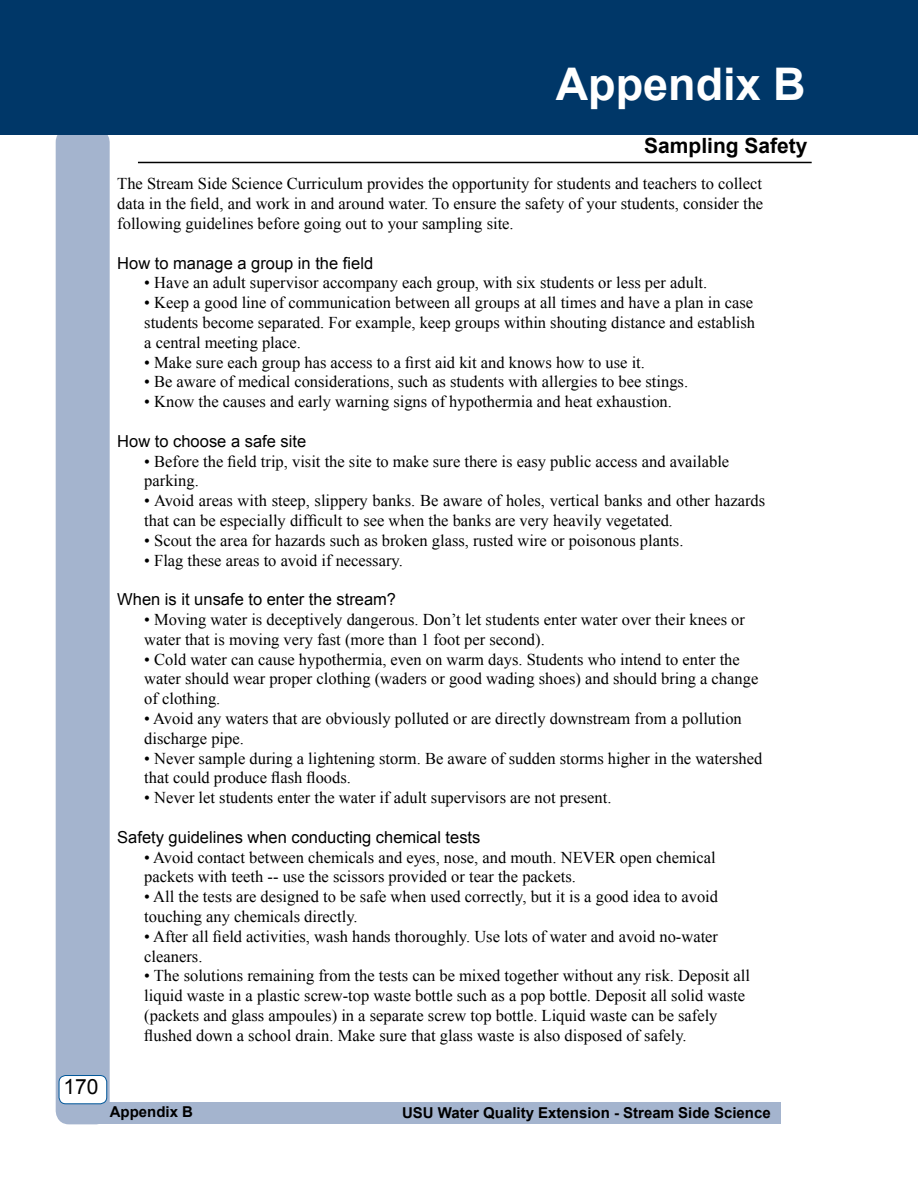
<style>
.page{position:relative;width:918px;height:1188px;background:#fff}
.page>*{position:absolute;margin:0;border:0;box-sizing:border-box;transform-origin:0 0}
.Headline{font:700 45px "Arial";color:#fff}
.Subhead_1{font:700 21px "Arial";color:#000}
.Arial_14{font:21px "Arial";color:#000}
.Subhead_1-2{font:16.5px/19.8px "Times New Roman";color:#000}
.Subhead_1-3{font:16.5px "Arial";color:#000}
.Subhead_1-4{font:700 15px "Arial";color:#000}
</style>
<div class="page">
<div style="left:56px;top:129px;width:54px;height:995px;background:#a4b4ce;border-radius:14px"></div>
<div style="left:0;top:0;width:918px;height:134px;background:#003768"></div>
<hr style="left:138px;top:162px;width:674px;height:1px;background:#000">
<div style="left:91px;top:1102px;width:690px;height:22px;background:#a4b4ce"></div>
<div style="left:59px;top:1076px;width:48px;height:28px;background:#fff;border-radius:7px"></div>
<div style="left:59px;top:1075px;width:48px;height:29px;border:1px solid #005699;border-radius:7px"></div>
<p class="Headline" style="left:556px;top:54px;width:252px">Appendix B</p>
<p class="Subhead_1" style="left:644px;top:132px;width:165px">Sampling Safety</p>
<p class="Subhead_1-2" style="left:117px;top:174px;width:648px;text-align:justify">The Stream Side Science Curriculum provides the opportunity for students and teachers to collect data in the field, and work in and around water. To ensure the safety of your students, consider the following guidelines before going out to your sampling site.</p>
<p class="Subhead_1-3" style="left:117px;top:252px;width:257px">How to manage a group in the field</p>
<p class="Subhead_1-2" style="left:144px;top:273px;width:565px">• Have an adult supervisor accompany each group, with six students or less per adult.</p>
<p class="Subhead_1-2" style="left:144px;top:292px;width:612px">• Keep a good line of communication between all groups at all times and have a plan in case students become separated. For example, keep groups within shouting distance and establish a central meeting place.</p>
<p class="Subhead_1-2" style="left:144px;top:352px;width:502px">• Make sure each group has access to a first aid kit and knows how to use it.</p>
<p class="Subhead_1-2" style="left:144px;top:372px;width:545px">• Be aware of medical considerations, such as students with allergies to bee stings.</p>
<p class="Subhead_1-2" style="left:144px;top:391px;width:529px">• Know the causes and early warning signs of hypothermia and heat exhaustion.</p>
<p class="Subhead_1-3" style="left:117px;top:430px;width:190px">How to choose a safe site</p>
<p class="Subhead_1-2" style="left:144px;top:451px;width:587px">• Before the field trip, visit the site to make sure there is easy public access and available parking.</p>
<p class="Subhead_1-2" style="left:144px;top:490px;width:623px">• Avoid areas with steep, slippery banks. Be aware of holes, vertical banks and other hazards that can be especially difficult to see when the banks are very heavily vegetated.</p>
<p class="Subhead_1-2" style="left:144px;top:530px;width:541px">• Scout the area for hazards such as broken glass, rusted wire or poisonous plants.</p>
<p class="Subhead_1-2" style="left:144px;top:550px;width:260px">• Flag these areas to avoid if necessary.</p>
<p class="Subhead_1-3" style="left:117px;top:589px;width:280px">When is it unsafe to enter the stream?</p>
<p class="Subhead_1-2" style="left:144px;top:609px;width:602px">• Moving water is deceptively dangerous. Don’t let students enter water over their knees or water that is moving very fast (more than 1 foot per second).</p>
<p class="Subhead_1-2" style="left:144px;top:649px;width:616px">• Cold water can cause hypothermia, even on warm days. Students who intend to enter the water should wear proper clothing (waders or good wading shoes) and should bring a change of clothing.</p>
<p class="Subhead_1-2" style="left:144px;top:708px;width:599px">• Avoid any waters that are obviously polluted or are directly downstream from a pollution discharge pipe.</p>
<p class="Subhead_1-2" style="left:144px;top:748px;width:620px">• Never sample during a lightening storm. Be aware of sudden storms higher in the watershed that could produce flash floods.</p>
<p class="Subhead_1-2" style="left:144px;top:787px;width:469px">• Never let students enter the water if adult supervisors are not present.</p>
<p class="Subhead_1-3" style="left:117px;top:826px;width:365px">Safety guidelines when conducting chemical tests</p>
<p class="Subhead_1-2" style="left:144px;top:847px;width:573px">• Avoid contact between chemicals and eyes, nose, and mouth. NEVER open chemical packets with teeth -- use the scissors provided or tear the packets.</p>
<p class="Subhead_1-2" style="left:144px;top:886px;width:575px">• All the tests are designed to be safe when used correctly, but it is a good idea to avoid touching any chemicals directly.</p>
<p class="Subhead_1-2" style="left:144px;top:926px;width:575px">• After all field activities, wash hands thoroughly. Use lots of water and avoid no-water cleaners.</p>
<p class="Subhead_1-2" style="left:144px;top:966px;width:607px">• The solutions remaining from the tests can be mixed together without any risk. Deposit all liquid waste in a plastic screw-top waste bottle such as a pop bottle. Deposit all solid waste (packets and glass ampoules) in a separate screw top bottle. Liquid waste can be safely flushed down a school drain. Make sure that glass waste is also disposed of safely.</p>
<p class="Arial_14" style="left:64px;top:1073px;width:37px">170</p>
<p class="Subhead_1-4" style="left:110px;top:1102px;width:85px">Appendix B</p>
<p class="Subhead_1-4" style="left:402px;top:1103px;width:370px">USU Water Quality Extension - Stream Side Science</p>
</div>
